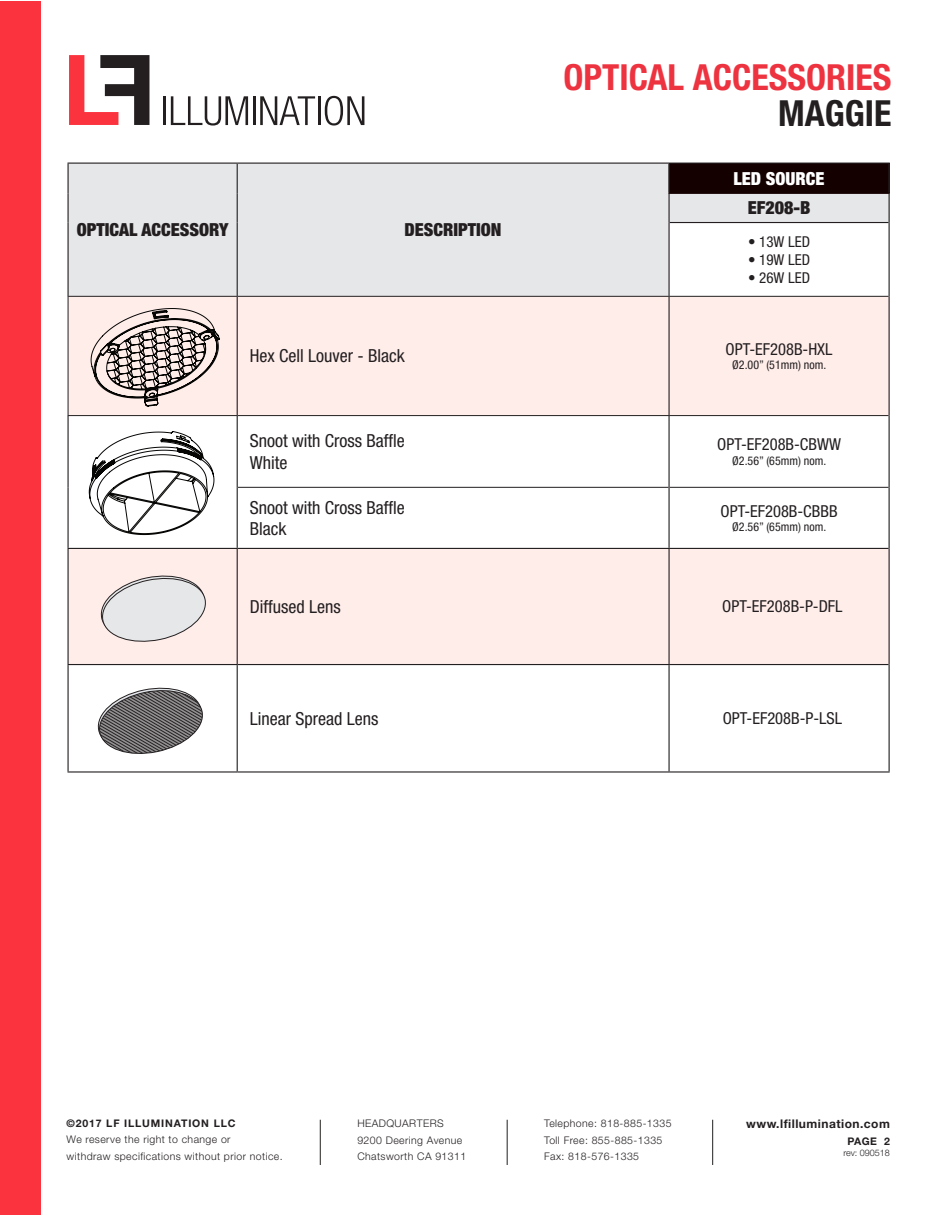
<style>
.page{position:relative;width:945px;height:1215px;background:#fff}
.page>*{position:absolute;margin:0;border:0;box-sizing:border-box;transform-origin:0 0}
.t1{font:700 condensed 36px "Helvetica Neue LT Std";color:#ee3340}
.t2{font:700 condensed 36px "Helvetica Neue LT Std";color:#231f20}
.t3{font:condensed 18px "Helvetica Neue LT Std";color:#231f20}
.t4{font:900 condensed 18px "Helvetica Neue LT Std";color:#231f20}
.t5{font:900 condensed 18px "Helvetica Neue LT Std";color:#fff}
.t6{font:condensed 16.5px "Helvetica Neue LT Std";color:#231f20}
.t7{font:condensed 15px "Helvetica Neue LT Std";color:#231f20}
.t8{font:condensed 12px "Helvetica Neue LT Std";color:#231f20}
.t9{font:700 12px "Helvetica Neue LT Std";letter-spacing:.04em;color:#231f20}
.t10{font:300 10.5px "Helvetica Neue LT Std";letter-spacing:.04em;color:#231f20}
.t11{font:700 10.5px "Helvetica Neue LT Std";letter-spacing:.08em;color:#231f20}
.t12{font:300 9px "Helvetica Neue LT Std";color:#231f20}
</style>
<div class="page">
<div style="left:69px;top:164px;width:599px;height:59px;background:#e6e7e9"></div>
<div style="left:669px;top:163px;width:220px;height:30px;background:#150000"></div>
<div style="left:669px;top:193px;width:220px;height:30px;background:#e6e7e9"></div>
<svg style="left:69px;top:223px;width:820px;height:548px"></svg>
<div style="left:69px;top:297px;width:820px;height:367px;background:#ffedea"></div>
<svg style="left:69px;top:416px;width:820px;height:132px"></svg>
<hr style="left:668px;top:164px;width:2px;height:29px;background:#231f20">
<hr style="left:888px;top:164px;width:2px;height:29px;background:#231f20">
<hr style="left:238px;top:487px;width:430px;height:1px;background:#231f20">
<hr style="left:670px;top:487px;width:219px;height:1px;background:#231f20">
<hr style="left:237px;top:163px;width:432px;height:1px;background:#231f20">
<hr style="left:237px;top:548px;width:432px;height:1px;background:#231f20">
<hr style="left:237px;top:664px;width:432px;height:1px;background:#231f20">
<hr style="left:237px;top:771px;width:432px;height:2px;background:#231f20">
<hr style="left:669px;top:163px;width:221px;height:1px;background:#231f20">
<hr style="left:670px;top:222px;width:219px;height:1px;background:#231f20">
<hr style="left:668px;top:193px;width:222px;height:1px;background:#150000">
<hr style="left:668px;top:194px;width:2px;height:29px;background:#231f20">
<hr style="left:668px;top:223px;width:2px;height:73px;background:#231f20">
<hr style="left:668px;top:297px;width:2px;height:118px;background:#231f20">
<hr style="left:668px;top:416px;width:2px;height:71px;background:#231f20">
<hr style="left:668px;top:487px;width:2px;height:61px;background:#231f20">
<hr style="left:668px;top:549px;width:2px;height:115px;background:#231f20">
<hr style="left:668px;top:665px;width:2px;height:106px;background:#231f20">
<hr style="left:669px;top:548px;width:220px;height:1px;background:#231f20">
<hr style="left:669px;top:664px;width:220px;height:1px;background:#231f20">
<hr style="left:669px;top:771px;width:221px;height:2px;background:#231f20">
<svg style="left:889px;top:194px;width:1px;height:29px"></svg>
<hr style="left:889px;top:223px;width:1px;height:73px;background:#231f20">
<hr style="left:889px;top:296px;width:1px;height:120px;background:#231f20">
<hr style="left:889px;top:416px;width:1px;height:71px;background:#231f20">
<hr style="left:889px;top:487px;width:1px;height:61px;background:#231f20">
<hr style="left:889px;top:548px;width:1px;height:117px;background:#231f20">
<hr style="left:889px;top:665px;width:1px;height:106px;background:#231f20">
<hr style="left:68px;top:163px;width:169px;height:1px;background:#231f20">
<svg style="left:68px;top:164px;width:1px;height:29px"></svg>
<hr style="left:68px;top:193px;width:1px;height:30px;background:#231f20">
<hr style="left:68px;top:223px;width:1px;height:73px;background:#231f20">
<hr style="left:68px;top:416px;width:1px;height:71px;background:#231f20">
<hr style="left:68px;top:487px;width:1px;height:61px;background:#231f20">
<hr style="left:68px;top:548px;width:169px;height:1px;background:#231f20">
<hr style="left:68px;top:549px;width:1px;height:115px;background:#231f20">
<hr style="left:68px;top:664px;width:169px;height:1px;background:#231f20">
<hr style="left:68px;top:665px;width:1px;height:106px;background:#231f20">
<hr style="left:68px;top:771px;width:169px;height:2px;background:#231f20">
<svg style="left:237px;top:164px;width:1px;height:29px"></svg>
<hr style="left:237px;top:193px;width:1px;height:30px;background:#231f20">
<hr style="left:237px;top:223px;width:1px;height:73px;background:#231f20">
<hr style="left:237px;top:297px;width:1px;height:118px;background:#231f20">
<hr style="left:237px;top:416px;width:1px;height:71px;background:#231f20">
<hr style="left:237px;top:487px;width:1px;height:61px;background:#231f20">
<hr style="left:237px;top:549px;width:1px;height:115px;background:#231f20">
<hr style="left:237px;top:665px;width:1px;height:106px;background:#231f20">
<hr style="left:68px;top:296px;width:169px;height:1px;background:#231f20">
<hr style="left:237px;top:296px;width:432px;height:1px;background:#231f20">
<hr style="left:669px;top:296px;width:220px;height:1px;background:#231f20">
<hr style="left:68px;top:415px;width:169px;height:1px;background:#231f20">
<hr style="left:237px;top:415px;width:432px;height:1px;background:#231f20">
<hr style="left:669px;top:415px;width:220px;height:1px;background:#231f20">
<hr style="left:68px;top:297px;width:1px;height:118px;background:#231f20">
<svg style="left:90px;top:308px;width:130px;height:99px;background:#beb0ae"></svg>
<svg style="left:89px;top:430px;width:130px;height:105px"></svg>
<svg style="left:97px;top:571px;width:111px;height:75px;background:#e5dfdf"></svg>
<svg style="left:94px;top:683px;width:111px;height:76px"></svg>
<div style="left:0;top:1px;width:40px;height:1214px;background:#fb333e"></div>
<hr style="left:320px;top:1120px;width:1px;height:45px;background:#231f20">
<hr style="left:507px;top:1120px;width:1px;height:45px;background:#231f20">
<hr style="left:712px;top:1120px;width:1px;height:45px;background:#231f20">
<hr style="left:164px;top:96px;width:2px;height:29px;background:#231f20">
<svg style="left:171px;top:96px;width:77px;height:30px"></svg>
<hr style="left:253px;top:96px;width:3px;height:29px;background:#231f20">
<svg style="left:260px;top:96px;width:55px;height:29px"></svg>
<hr style="left:318px;top:96px;width:2px;height:29px;background:#231f20">
<svg style="left:325px;top:96px;width:39px;height:30px"></svg>
<svg style="left:69px;top:55px;width:81px;height:70px"></svg>
<p class="t4" style="left:77px;top:219px;width:153px">OPTICAL ACCESSORY</p>
<p class="t4" style="left:405px;top:219px;width:99px">DESCRIPTION</p>
<p class="t3" style="left:250px;top:346px;width:156px">Hex Cell Louver - Black</p>
<p class="t3" style="left:250px;top:430px;width:156px">Snoot with Cross Baffle</p>
<p class="t3" style="left:250px;top:452px;width:39px">White</p>
<p class="t3" style="left:250px;top:497px;width:156px">Snoot with Cross Baffle</p>
<p class="t3" style="left:250px;top:518px;width:38px">Black</p>
<p class="t1" style="left:564px;top:55px;width:329px">OPTICAL ACCESSORIES</p>
<p class="t2" style="left:778px;top:91px;width:115px">MAGGIE</p>
<p class="t5" style="left:734px;top:167px;width:93px">LED SOURCE</p>
<p class="t4" style="left:748px;top:197px;width:64px">EF208-B</p>
<p class="t7" style="left:748px;top:233px;width:63px">• 13W LED</p>
<p class="t7" style="left:748px;top:251px;width:63px">• 19W LED</p>
<p class="t7" style="left:748px;top:269px;width:63px">• 26W LED</p>
<p class="t6" style="left:726px;top:339px;width:108px">OPT-EF208B-HXL</p>
<p class="t8" style="left:732px;top:358px;width:96px">Ø2.00” (51mm) nom.</p>
<p class="t6" style="left:717px;top:435px;width:125px">OPT-EF208B-CBWW</p>
<p class="t8" style="left:732px;top:453px;width:96px">Ø2.56” (65mm) nom.</p>
<p class="t6" style="left:721px;top:501px;width:119px">OPT-EF208B-CBBB</p>
<p class="t8" style="left:732px;top:520px;width:96px">Ø2.56” (65mm) nom.</p>
<p class="t3" style="left:250px;top:596px;width:92px">Diffused Lens</p>
<p class="t6" style="left:722px;top:597px;width:122px">OPT-EF208B-P-DFL</p>
<p class="t3" style="left:250px;top:708px;width:130px">Linear Spread Lens</p>
<p class="t6" style="left:723px;top:709px;width:121px">OPT-EF208B-P-LSL</p>
<p class="t11" style="left:67px;top:1117px;width:170px">©2017 LF ILLUMINATION LLC</p>
<p class="t10" style="left:67px;top:1133px;width:166px">We reserve the right to change or</p>
<p class="t10" style="left:67px;top:1150px;width:218px">withdraw specifications without prior notice.</p>
<p class="t10" style="left:357px;top:1117px;width:88px">HEADQUARTERS</p>
<p class="t10" style="left:357px;top:1134px;width:107px">9200 Deering Avenue</p>
<p class="t10" style="left:357px;top:1150px;width:110px">Chatsworth CA 91311</p>
<p class="t10" style="left:544px;top:1117px;width:129px">Telephone: 818-885-1335</p>
<p class="t10" style="left:544px;top:1134px;width:120px">Toll Free: 855-885-1335</p>
<p class="t10" style="left:544px;top:1150px;width:96px">Fax: 818-576-1335</p>
<p class="t9" style="left:746px;top:1117px;width:145px">www.lfillumination.com</p>
<p class="t11" style="left:848px;top:1135px;width:44px">PAGE 2</p>
<p class="t12" style="left:843px;top:1147px;width:48px">rev: 090518</p>
</div>
